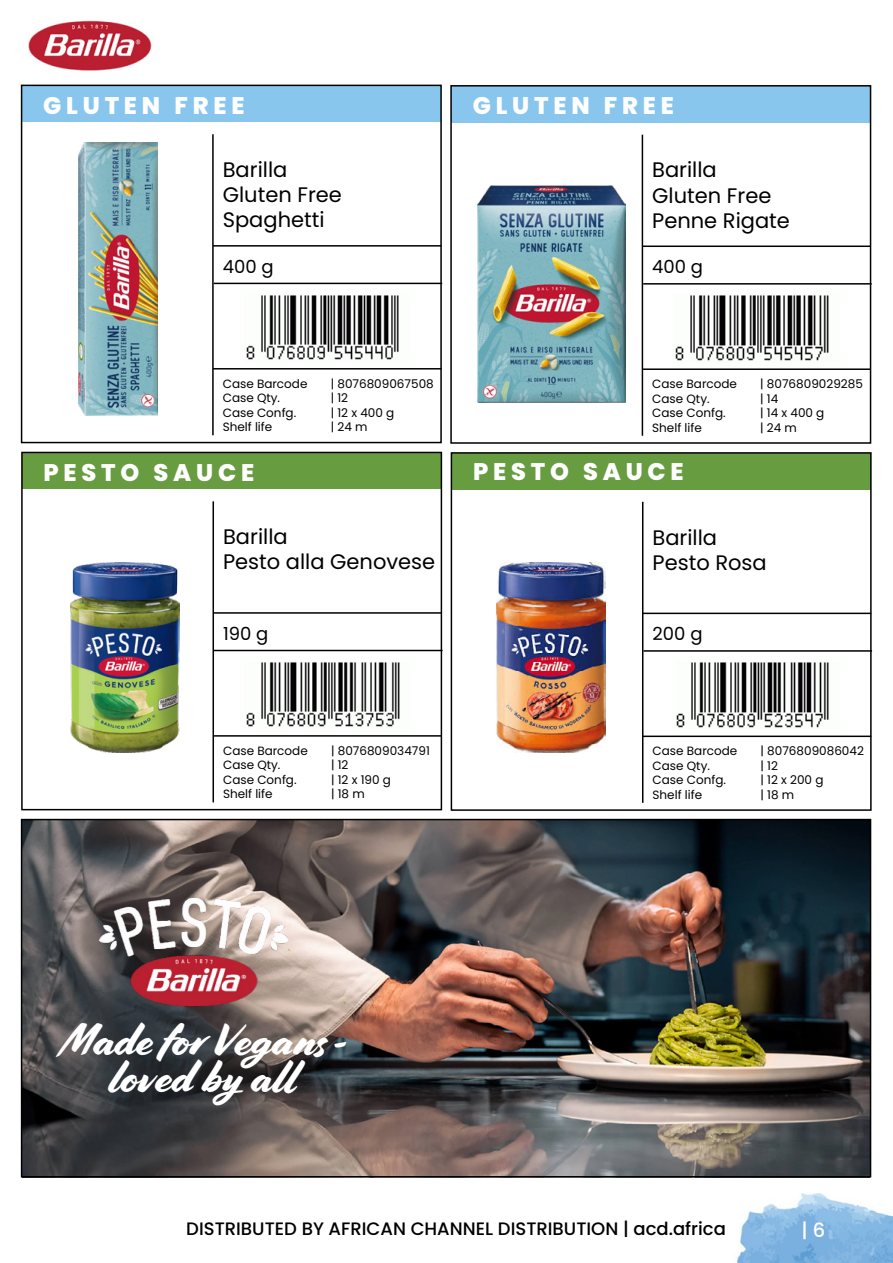
<style>
.page{position:relative;width:893px;height:1263px;background:#fff}
.page>*{position:absolute;margin:0;border:0;box-sizing:border-box;transform-origin:0 0}
.t1{font:45px/37.5px "Cortado";color:#fff;text-align:center}
.t2{font:800 24px "Poppins";letter-spacing:.2em;color:#fff}
.t3{font:21px/25.2px "Poppins";color:#000}
.t4{font:500 19.5px "Poppins";color:#fff}
.t5{font:500 18px "Poppins";color:#000}
.t6{font:18px "Poppins";color:#000}
.t7{font:12px "Poppins";color:#000}
</style>
<div class="page">
<img style="left:737px;top:1193px;width:156px;height:70px">
<img style="left:28px;top:20px;width:124px;height:51px">
<div style="left:22px;top:86px;width:419px;height:36px;background:#89c6ed"></div>
<hr style="left:212px;top:134px;width:2px;height:301px;background:#000">
<hr style="left:214px;top:283px;width:228px;height:1px;background:#000">
<hr style="left:213px;top:245px;width:228px;height:2px;background:#000">
<hr style="left:213px;top:368px;width:228px;height:1px;background:#000">
<div style="left:22px;top:453px;width:419px;height:36px;background:#689c41"></div>
<hr style="left:212px;top:501px;width:2px;height:301px;background:#000">
<hr style="left:214px;top:650px;width:229px;height:1px;background:#000">
<hr style="left:213px;top:612px;width:229px;height:2px;background:#000">
<hr style="left:213px;top:735px;width:229px;height:2px;background:#000">
<div style="left:451px;top:86px;width:419px;height:36px;background:#89c6ed"></div>
<img style="left:675px;top:295px;width:154px;height:66px">
<hr style="left:642px;top:135px;width:1px;height:301px;background:#000">
<hr style="left:643px;top:283px;width:229px;height:2px;background:#000">
<hr style="left:642px;top:245px;width:229px;height:2px;background:#000">
<hr style="left:642px;top:368px;width:229px;height:2px;background:#000">
<div style="left:452px;top:453px;width:418px;height:36px;background:#689c41"></div>
<img style="left:676px;top:662px;width:153px;height:66px">
<hr style="left:642px;top:502px;width:1px;height:301px;background:#000">
<hr style="left:643px;top:650px;width:229px;height:2px;background:#000">
<hr style="left:643px;top:613px;width:228px;height:1px;background:#000">
<hr style="left:643px;top:735px;width:228px;height:2px;background:#000">
<img style="left:246px;top:295px;width:153px;height:65px">
<img style="left:79px;top:142px;width:78px;height:274px">
<img style="left:477px;top:185px;width:148px;height:218px">
<img style="left:497px;top:562px;width:109px;height:190px">
<img style="left:70px;top:562px;width:110px;height:190px">
<img style="left:246px;top:662px;width:154px;height:65px">
<img style="left:24px;top:822px;width:844px;height:352px">
<img style="left:63px;top:894px;width:262px;height:141px">
<div style="left:21px;top:819px;width:850px;height:358px;border:2px solid #000"></div>
<div style="left:21px;top:85px;width:421px;height:358px;border:2px solid #000"></div>
<div style="left:21px;top:452px;width:421px;height:358px;border:2px solid #000"></div>
<div style="left:450px;top:85px;width:421px;height:359px;border:2px solid #000"></div>
<div style="left:451px;top:452px;width:421px;height:359px;border:2px solid #000"></div>
<h2 class="t2" style="left:43px;top:91px;width:203px">GLUTEN FREE</h2>
<h3 class="t3" style="left:223px;top:157px;width:121px">Barilla<br>Gluten Free<br>Spaghetti</h3>
<h3 class="t6" style="left:223px;top:256px;width:52px">400 g</h3>
<h2 class="t2" style="left:473px;top:92px;width:203px">GLUTEN FREE</h2>
<h3 class="t3" style="left:652px;top:158px;width:139px">Barilla<br>Gluten Free<br>Penne Rigate</h3>
<h3 class="t6" style="left:652px;top:256px;width:52px">400 g</h3>
<p class="t7" style="left:223px;top:377px;width:86px">Case Barcode</p>
<p class="t7" style="left:331px;top:377px;width:104px">| 8076809067508</p>
<p class="t7" style="left:223px;top:391px;width:59px">Case Qty.</p>
<p class="t7" style="left:331px;top:391px;width:19px">| 12</p>
<p class="t7" style="left:223px;top:405px;width:75px">Case Confg.</p>
<p class="t7" style="left:331px;top:405px;width:65px">| 12 x 400 g</p>
<p class="t7" style="left:223px;top:420px;width:51px">Shelf life</p>
<p class="t7" style="left:331px;top:420px;width:38px">| 24 m</p>
<p class="t7" style="left:652px;top:377px;width:86px">Case Barcode</p>
<p class="t7" style="left:760px;top:377px;width:104px">| 8076809029285</p>
<p class="t7" style="left:652px;top:392px;width:59px">Case Qty.</p>
<p class="t7" style="left:760px;top:392px;width:20px">| 14</p>
<p class="t7" style="left:652px;top:406px;width:75px">Case Confg.</p>
<p class="t7" style="left:760px;top:406px;width:66px">| 14 x 400 g</p>
<p class="t7" style="left:652px;top:420px;width:51px">Shelf life</p>
<p class="t7" style="left:760px;top:420px;width:38px">| 24 m</p>
<h2 class="t2" style="left:44px;top:458px;width:212px">PESTO SAUCE</h2>
<h2 class="t2" style="left:473px;top:458px;width:212px">PESTO SAUCE</h2>
<h3 class="t3" style="left:223px;top:524px;width:214px">Barilla<br>Pesto alla Genovese</h3>
<h3 class="t3" style="left:653px;top:525px;width:116px">Barilla<br>Pesto Rosa</h3>
<h3 class="t6" style="left:223px;top:623px;width:47px">190 g</h3>
<h3 class="t6" style="left:653px;top:623px;width:51px">200 g</h3>
<p class="t7" style="left:223px;top:744px;width:86px">Case Barcode</p>
<p class="t7" style="left:331px;top:744px;width:100px">| 8076809034791</p>
<p class="t7" style="left:223px;top:758px;width:59px">Case Qty.</p>
<p class="t7" style="left:331px;top:758px;width:19px">| 12</p>
<p class="t7" style="left:223px;top:773px;width:75px">Case Confg.</p>
<p class="t7" style="left:331px;top:773px;width:61px">| 12 x 190 g</p>
<p class="t7" style="left:223px;top:787px;width:51px">Shelf life</p>
<p class="t7" style="left:331px;top:787px;width:35px">| 18 m</p>
<p class="t7" style="left:653px;top:744px;width:86px">Case Barcode</p>
<p class="t7" style="left:761px;top:744px;width:105px">| 8076809086042</p>
<p class="t7" style="left:653px;top:759px;width:59px">Case Qty.</p>
<p class="t7" style="left:761px;top:759px;width:19px">| 12</p>
<p class="t7" style="left:653px;top:773px;width:75px">Case Confg.</p>
<p class="t7" style="left:761px;top:773px;width:64px">| 12 x 200 g</p>
<p class="t7" style="left:653px;top:787px;width:51px">Shelf life</p>
<p class="t7" style="left:761px;top:787px;width:35px">| 18 m</p>
<h1 class="t1" style="left:61px;top:1022px;width:286px">Made for Vegans - loved by all</h1>
<h3 class="t5" style="left:186px;top:1218px;width:541px">DISTRIBUTED BY AFRICAN CHANNEL DISTRIBUTION | acd.africa</h3>
<h3 class="t4" style="left:801px;top:1218px;width:25px">| 6</h3>
</div>
